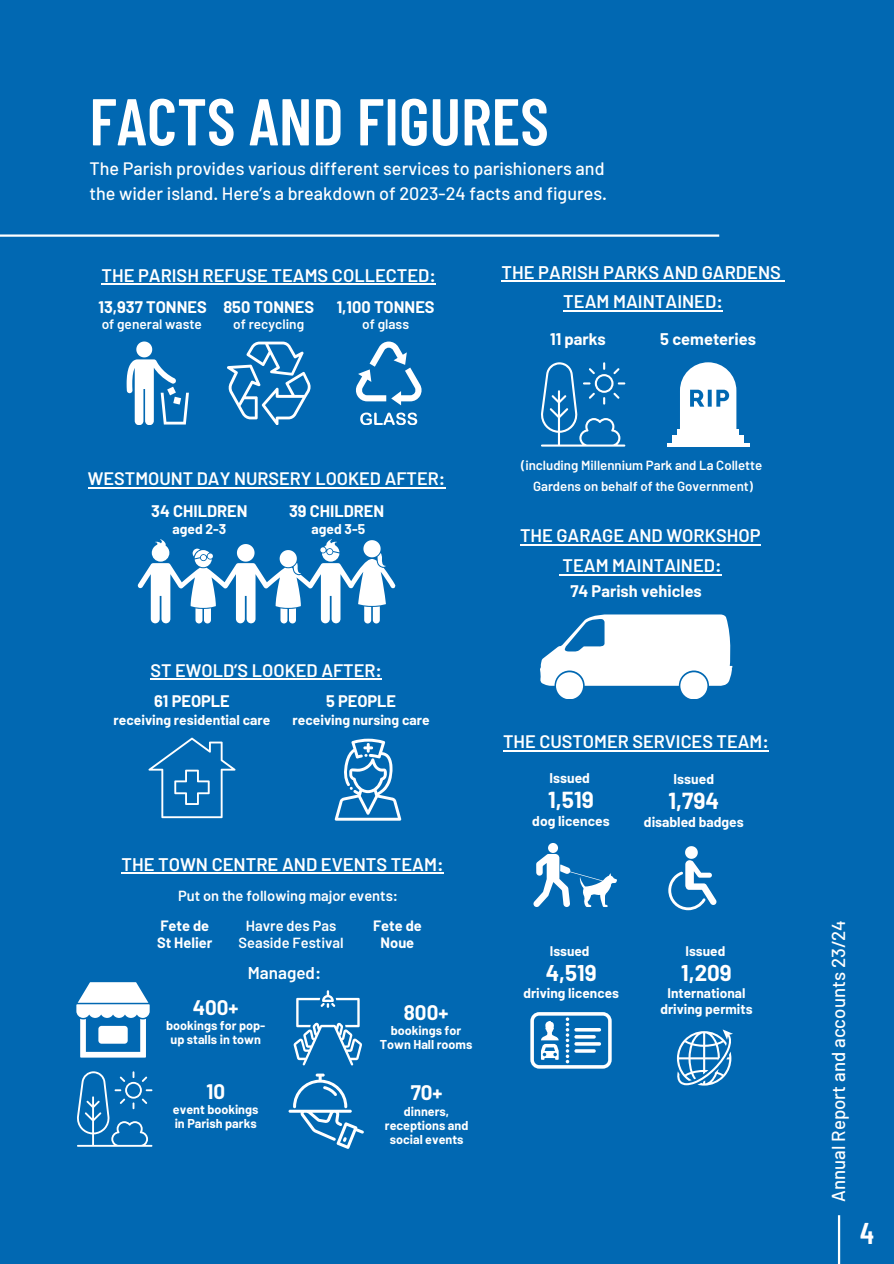
<style>
.page{position:relative;width:894px;height:1264px;background:#fff}
.page>*{position:absolute;margin:0;border:0;box-sizing:border-box;transform-origin:0 0}
.t1{font:600 66px "Barlow Condensed";color:#fff}
.t2{font:600 30px "Barlow Condensed";color:#fff}
.t3{font:700 22.65px "Barlow";color:#fff}
.t4{font:700 22.35px "Barlow";color:#fff}
.t5{font:700 20.55px "Barlow";color:#fff}
.t6{font:500 18.75px "Barlow";color:#fff}
.t7{font:600 18.3px/29.7px "Barlow";color:#fff;text-align:center}
.t8{font:600 18.15px/30px "Barlow";color:#fff;text-align:center}
.t9{font:500 18px/24.8px "Barlow";color:#fff}
.t10{font:600 18px "Barlow";color:#fff}
.t11{font:600 17.1px "Barlow";color:#fff}
.t12{font:700 16.5px "Barlow";color:#fff}
.t13{font:700 16.35px "Barlow";color:#fff}
.t14{font:600 14.55px "Barlow";color:#fff}
.t15{font:700 14.55px "Barlow";color:#fff}
.t16{font:700 13.8px "Barlow";color:#fff}
.t17{font:700 13.65px "Barlow";color:#fff}
.t18{font:600 13.65px "Barlow";color:#fff}
.t19{font:600 13.2px "Barlow";color:#fff}
.t20{font:700 12.6px/14.1px "Barlow";color:#fff;text-align:center}
</style>
<div class="page">
<div style="left:0;top:0;width:893px;height:1263px;background:#0168b2"></div>
<hr style="left:837px;top:1215px;width:2px;height:48px;background:#fff">
<hr style="left:0;top:234px;width:719px;height:3px;background:#fff">
<svg style="left:227px;top:341px;width:83px;height:84px"></svg>
<svg style="left:127px;top:341px;width:62px;height:84px"></svg>
<svg style="left:356px;top:341px;width:65px;height:64px"></svg>
<svg style="left:360px;top:412px;width:57px;height:13px"></svg>
<div style="left:677px;top:429px;width:61px;height:6px;background:#fff"></div>
<div style="left:672px;top:435px;width:71px;height:7px;background:#fff"></div>
<hr style="left:666px;top:442px;width:82px;height:4px;background:#fff">
<svg style="left:680px;top:362px;width:56px;height:67px"></svg>
<svg style="left:541px;top:362px;width:84px;height:84px"></svg>
<svg style="left:540px;top:614px;width:192px;height:85px"></svg>
<hr style="left:101px;top:283px;width:335px;height:2px;background:#fff">
<hr style="left:501px;top:280px;width:279px;height:2px;background:#fff">
<hr style="left:563px;top:310px;width:159px;height:2px;background:#fff">
<hr style="left:520px;top:544px;width:240px;height:1px;background:#fff">
<hr style="left:562px;top:574px;width:159px;height:1px;background:#fff">
<svg style="left:137px;top:539px;width:258px;height:84px"></svg>
<hr style="left:88px;top:487px;width:357px;height:1px;background:#fff">
<svg style="left:334px;top:738px;width:67px;height:82px"></svg>
<svg style="left:148px;top:737px;width:87px;height:81px"></svg>
<hr style="left:150px;top:678px;width:232px;height:2px;background:#fff">
<div style="left:548px;top:843px;width:10px;height:10px;background:#fff;border-radius:50%"></div>
<svg style="left:533px;top:854px;width:83px;height:53px"></svg>
<svg style="left:668px;top:846px;width:48px;height:64px"></svg>
<svg style="left:530px;top:1012px;width:81px;height:56px"></svg>
<svg style="left:676px;top:1029px;width:56px;height:56px"></svg>
<hr style="left:503px;top:750px;width:265px;height:1px;background:#fff">
<hr style="left:121px;top:872px;width:322px;height:2px;background:#fff">
<svg style="left:76px;top:982px;width:74px;height:75px"></svg>
<div style="left:98px;top:1025px;width:30px;height:18px;background:#fff;border-radius:3px"></div>
<svg style="left:293px;top:990px;width:69px;height:75px"></svg>
<svg style="left:77px;top:1071px;width:75px;height:75px"></svg>
<svg style="left:288px;top:1073px;width:76px;height:75px"></svg>
<h4 class="t1" style="left:89px;top:79px;width:461px">FACTS AND FIGURES</h4>
<h3 class="t9" style="left:89px;top:156px;width:519px">The Parish provides various different services to parishioners and the wider island. Here’s a breakdown of 2023-24 facts and figures.</h3>
<p class="t8" style="left:101px;top:259px;width:336px">THE PARISH REFUSE TEAMS COLLECTED:</p>
<p class="t18" style="left:233px;top:316px;width:72px">of recycling</p>
<p class="t18" style="left:362px;top:316px;width:48px">of glass</p>
<h5 class="t13" style="left:98px;top:297px;width:110px">13,937 TONNES</h5>
<h5 class="t13" style="left:223px;top:297px;width:92px">850 TONNES</h5>
<h5 class="t13" style="left:336px;top:297px;width:99px">1,100 TONNES</h5>
<h1 class="t18" style="left:102px;top:316px;width:102px">of general waste</h1>
<h6 class="t7" style="left:501px;top:256px;width:281px">THE PARISH PARKS AND GARDENS<br>TEAM MAINTAINED:</h6>
<h6 class="t12" style="left:550px;top:329px;width:57px">11 parks</h6>
<p class="t12" style="left:660px;top:329px;width:97px">5 cemeteries</p>
<p class="t10" style="left:88px;top:467px;width:358px">WESTMOUNT DAY NURSERY LOOKED AFTER:</p>
<p class="t16" style="left:172px;top:520px;width:55px">aged 2-3</p>
<h3 class="t13" style="left:151px;top:500px;width:98px">34 CHILDREN</h3>
<h5 class="t13" style="left:289px;top:500px;width:96px">39 CHILDREN</h5>
<h5 class="t16" style="left:311px;top:520px;width:55px">aged 3-5</h5>
<p class="t8" style="left:150px;top:654px;width:233px">ST EWOLD’S LOOKED AFTER:</p>
<p class="t16" style="left:113px;top:711px;width:158px">receiving residential care</p>
<h3 class="t13" style="left:154px;top:691px;width:77px">61 PEOPLE</h3>
<h6 class="t13" style="left:326px;top:691px;width:72px">5 PEOPLE</h6>
<p class="t16" style="left:292px;top:711px;width:139px">receiving nursing care</p>
<p class="t7" style="left:121px;top:848px;width:323px">THE TOWN CENTRE AND EVENTS TEAM:</p>
<h3 class="t14" style="left:178px;top:886px;width:221px">Put on the following major events:</h3>
<p class="t14" style="left:246px;top:916px;width:92px">Havre des Pas</p>
<p class="t14" style="left:238px;top:933px;width:107px">Seaside Festival</p>
<p class="t15" style="left:160px;top:916px;width:50px">Fete de</p>
<p class="t15" style="left:157px;top:933px;width:57px">St Helier</p>
<p class="t15" style="left:373px;top:916px;width:50px">Fete de</p>
<p class="t15" style="left:380px;top:933px;width:35px">Noue</p>
<p class="t11" style="left:248px;top:961px;width:75px">Managed:</p>
<h4 class="t20" style="left:166px;top:1018px;width:100px">bookings for pop&shy;up stalls in town</h4>
<p class="t5" style="left:193px;top:994px;width:47px">400+</p>
<h2 class="t5" style="left:404px;top:999px;width:46px">800+</h2>
<p class="t20" style="left:380px;top:1022px;width:94px">bookings for<br>Town Hall rooms</p>
<p class="t5" style="left:206px;top:1078px;width:20px">10</p>
<p class="t5" style="left:410px;top:1079px;width:33px">70+</p>
<h2 class="t20" style="left:173px;top:1101px;width:87px;text-align:left">event bookings in Parish parks</h2>
<p class="t20" style="left:385px;top:1103px;width:85px">dinners, receptions and social events</p>
<p class="t19" style="left:521px;top:456px;width:242px">(including Millennium Park and La Collette</p>
<p class="t19" style="left:533px;top:477px;width:221px">Gardens on behalf of the Government)</p>
<p class="t8" style="left:520px;top:520px;width:242px">THE GARAGE AND WORKSHOP<br>TEAM MAINTAINED:</p>
<p class="t13" style="left:570px;top:580px;width:133px">74 Parish vehicles</p>
<h5 class="t10" style="left:503px;top:730px;width:267px">THE CUSTOMER SERVICES TEAM:</h5>
<p class="t16" style="left:549px;top:769px;width:42px">Issued</p>
<h2 class="t16" style="left:532px;top:812px;width:79px">dog licences</h2>
<p class="t16" style="left:673px;top:770px;width:42px">Issued</p>
<p class="t3" style="left:548px;top:785px;width:47px">1,519</p>
<h2 class="t3" style="left:668px;top:786px;width:52px">1,794</h2>
<p class="t16" style="left:643px;top:813px;width:101px">disabled badges</p>
<h5 class="t17" style="left:549px;top:942px;width:41px">Issued</h5>
<p class="t17" style="left:523px;top:984px;width:97px">driving licences</p>
<h3 class="t4" style="left:545px;top:958px;width:52px">4,519</h3>
<p class="t17" style="left:685px;top:942px;width:41px">Issued</p>
<p class="t17" style="left:667px;top:983px;width:79px">International</p>
<h3 class="t17" style="left:660px;top:1000px;width:93px">driving permits</h3>
<p class="t4" style="left:681px;top:958px;width:52px">1,209</p>
<h3 class="t6" style="left:826px;top:1201px;width:283px;rotate:-90deg">Annual Report and accounts 23/24</h3>
<p class="t2" style="left:859px;top:1213px;width:15px">4</p>
</div>
